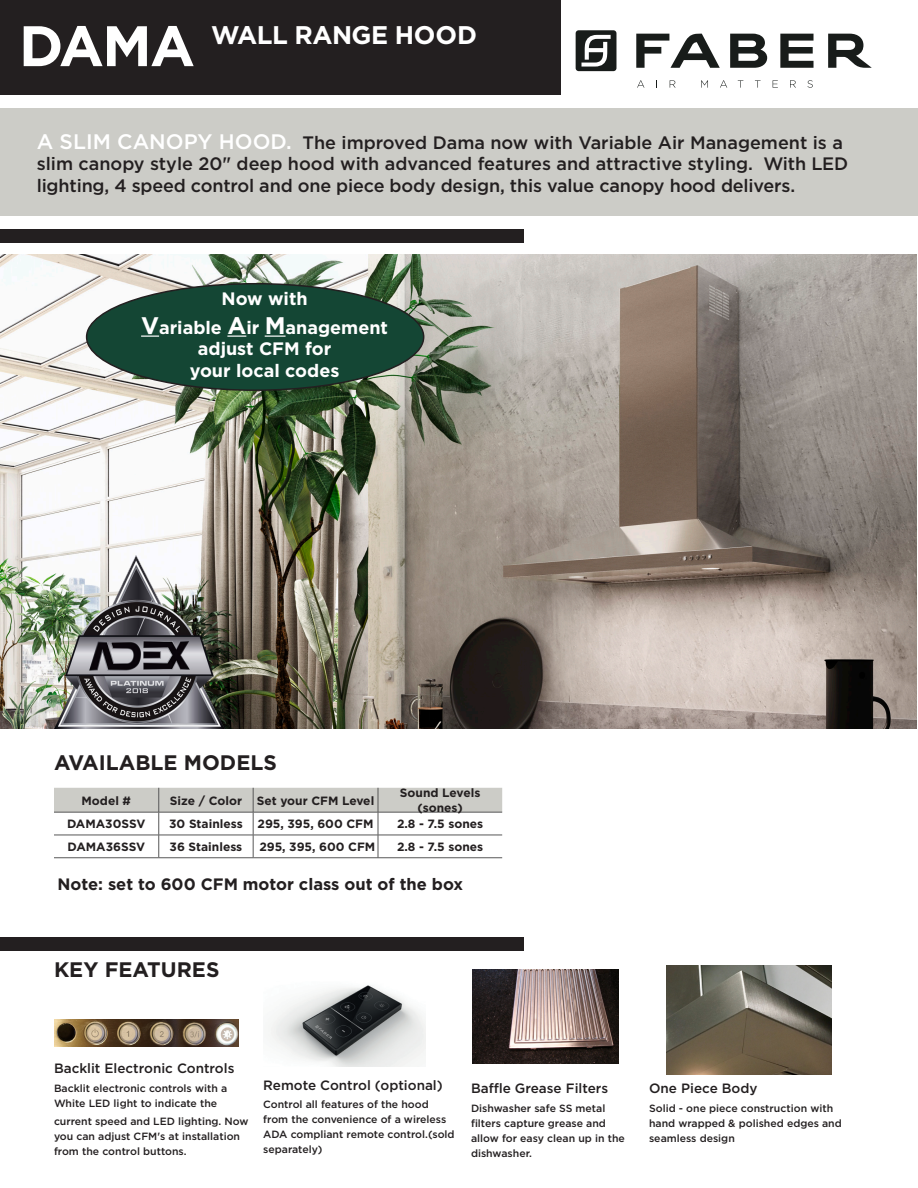
<style>
.page{position:relative;width:918px;height:1188px;background:#fff}
.page>*{position:absolute;margin:0;border:0;box-sizing:border-box;transform-origin:0 0}
.t1{font:700 57px "Gotham";color:#fff}
.t2{font:700 25.5px "Gotham";letter-spacing:-.02em;color:#fff}
.t3{font:700 21px "Gotham";color:#231f20}
.t4{font:500 18px/21.6px "Gotham";letter-spacing:-.01em;color:#231f20}
.t5{font:700 18px "Gotham";color:#fff}
.t6{font:700 16.5px "Gotham";color:#231f20}
.t7{font:500 13.5px "Gotham";color:#231f20}
.t8{font:700 12px/14.4px "Gotham";color:#231f20;text-align:center}
.t9{font:500 10.5px/15px "Gotham";color:#231f20}
.s1{font-size:21px;color:#fff}
.s2{font-size:24px}
</style>
<div class="page">
<img style="left:54px;top:1020px;width:185px;height:27px">
<img style="left:0;top:255px;width:917px;height:474px">
<img style="left:271px;top:985px;width:154px;height:82px">
<img style="left:472px;top:969px;width:146px;height:94px">
<img style="left:666px;top:966px;width:165px;height:109px">
<div style="left:0;top:0;width:561px;height:94px;background:#231f20"></div>
<div style="left:0;top:230px;width:524px;height:13px;background:#231f20"></div>
<div style="left:0;top:108px;width:918px;height:108px;background:#ccccc7"></div>
<div style="left:0;top:937px;width:524px;height:13px;background:#231f20"></div>
<svg style="left:730px;top:34px;width:37px;height:34px"></svg>
<svg style="left:780px;top:34px;width:34px;height:34px"></svg>
<svg style="left:828px;top:34px;width:44px;height:34px"></svg>
<svg style="left:636px;top:34px;width:84px;height:34px"></svg>
<svg style="left:637px;top:80px;width:7px;height:8px"></svg>
<svg style="left:670px;top:80px;width:6px;height:8px"></svg>
<svg style="left:701px;top:80px;width:7px;height:8px"></svg>
<svg style="left:720px;top:80px;width:7px;height:8px"></svg>
<svg style="left:738px;top:80px;width:5px;height:8px"></svg>
<svg style="left:755px;top:80px;width:6px;height:8px"></svg>
<svg style="left:773px;top:80px;width:5px;height:8px"></svg>
<svg style="left:790px;top:80px;width:6px;height:8px"></svg>
<svg style="left:807px;top:80px;width:6px;height:8px"></svg>
<svg style="left:576px;top:30px;width:40px;height:41px"></svg>
<img style="left:54px;top:556px;width:171px;height:173px">
<svg style="left:54px;top:788px;width:448px;height:70px"></svg>
<hr style="left:54px;top:858px;width:105px;height:1px;background:#575757">
<hr style="left:159px;top:858px;width:94px;height:1px;background:#575757">
<hr style="left:253px;top:858px;width:125px;height:1px;background:#575757">
<hr style="left:378px;top:858px;width:124px;height:1px;background:#575757">
<div style="left:87px;top:284px;width:337px;height:106px;background:#144634;border-radius:50%"></div>
<svg style="left:141px;top:336px;width:18px;height:1px"></svg>
<svg style="left:227px;top:336px;width:19px;height:1px"></svg>
<svg style="left:265px;top:336px;width:21px;height:1px"></svg>
<p class="t1" style="left:19px;top:8px;width:178px">DAMA</p>
<p class="t2" style="left:211px;top:18px;width:267px">WALL RANGE HOOD</p>
<p class="t4" style="left:37px;top:131px;width:813px"><span class="s1">A SLIM CANOPY HOOD.</span> The improved Dama now with Variable Air Management is a slim canopy style 20" deep hood with advanced features and attractive styling. With LED lighting, 4 speed control and one piece body design, this value canopy hood delivers.</p>
<p class="t5" style="left:221px;top:287px;width:88px">Now with</p>
<p class="t5" style="left:141px;top:315px;width:248px"><span class="s2">V</span>ariable <span class="s2">A</span>ir <span class="s2">M</span>anagement</p>
<p class="t5" style="left:198px;top:337px;width:135px">adjust CFM for</p>
<p class="t5" style="left:190px;top:359px;width:151px">your local codes</p>
<p class="t3" style="left:54px;top:748px;width:224px">AVAILABLE MODELS</p>
<p class="t8" style="left:82px;top:793px;width:51px">Model #</p>
<p class="t8" style="left:170px;top:793px;width:74px">Size / Color</p>
<p class="t8" style="left:257px;top:793px;width:119px">Set your CFM Level</p>
<p class="t8" style="left:400px;top:786px;width:82px">Sound Levels (sones)</p>
<p class="t8" style="left:67px;top:817px;width:80px">DAMA30SSV</p>
<p class="t8" style="left:169px;top:817px;width:75px">30 Stainless</p>
<p class="t8" style="left:258px;top:817px;width:118px">295, 395, 600 CFM</p>
<p class="t8" style="left:397px;top:817px;width:88px">2.8 - 7.5 sones</p>
<p class="t8" style="left:68px;top:840px;width:79px">DAMA36SSV</p>
<p class="t8" style="left:170px;top:840px;width:74px">36 Stainless</p>
<p class="t8" style="left:259px;top:840px;width:118px">295, 395, 600 CFM</p>
<p class="t8" style="left:397px;top:840px;width:88px">2.8 - 7.5 sones</p>
<p class="t6" style="left:57px;top:874px;width:407px">Note: set to 600 CFM motor class out of the box</p>
<p class="t3" style="left:54px;top:956px;width:167px">KEY FEATURES</p>
<p class="t7" style="left:54px;top:1060px;width:182px">Backlit Electronic Controls</p>
<p class="t9" style="left:54px;top:1080px;width:175px">Backlit electronic controls with a<br>White LED light to indicate the</p>
<p class="t9" style="left:54px;top:1114px;width:196px">current speed and LED lighting. Now you can adjust CFM's at installation from the control buttons.</p>
<p class="t7" style="left:263px;top:1076px;width:181px">Remote Control (optional)</p>
<p class="t9" style="left:263px;top:1096px;width:193px">Control all features of the hood from the convenience of a wireless<br>ADA compliant remote control.(sold separately)</p>
<p class="t7" style="left:471px;top:1080px;width:139px">Baffle Grease Filters</p>
<p class="t9" style="left:471px;top:1100px;width:155px">Dishwasher safe SS metal filters capture grease and allow for easy clean up in the dishwasher.</p>
<p class="t7" style="left:649px;top:1080px;width:110px">One Piece Body</p>
<p class="t9" style="left:649px;top:1100px;width:194px">Solid - one piece construction with hand wrapped &amp; polished edges and seamless design</p>
</div>
